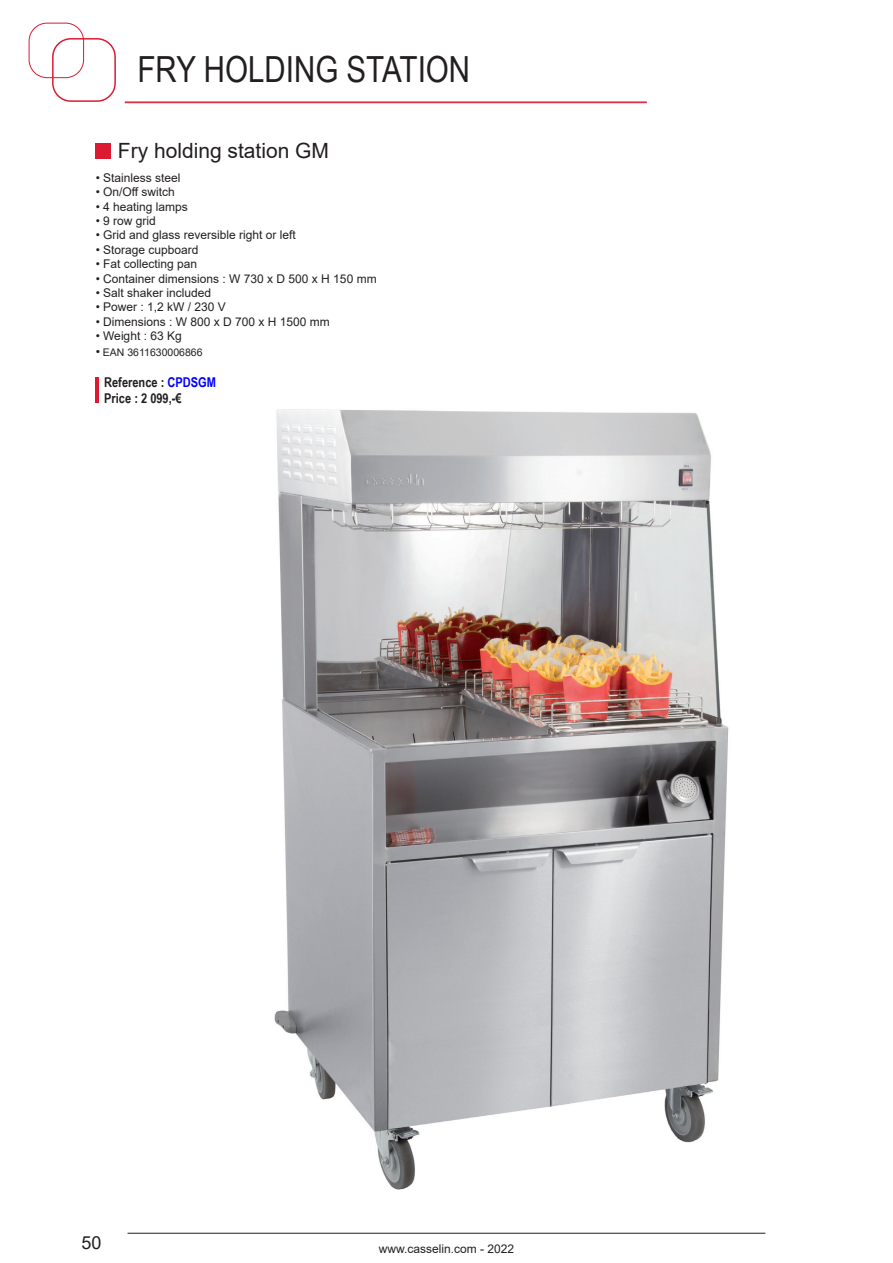
<style>
.page{position:relative;width:893px;height:1263px;background:#fff}
.page>*{position:absolute;margin:0;border:0;box-sizing:border-box;transform-origin:0 0}
.t1{font:36px "Arial Narrow";color:#231f20}
.t2{font:21px "Arial";color:#231f20}
.t3{font:18px "Arial";color:#231f20}
.t4{font:700 13.5px/16.2px "Arial Narrow";color:#231f20}
.t5{font:12px "Arial";color:#231f20}
.t6{font:10.5px "Arial";color:#231f20}
.s1{font-size:12.45px}
.s2{color:#00f}
</style>
<div class="page">
<hr style="left:128px;top:1233px;width:637px;height:1px;background:#231f20">
<div style="left:52px;top:38px;width:64px;height:64px;border:2px solid #dc1a32;border-radius:18px"></div>
<div style="left:29px;top:23px;width:55px;height:55px;border:1px solid #dc1a32;border-radius:18px"></div>
<hr style="left:125px;top:102px;width:522px;height:1px;background:#dc1a32">
<hr style="left:96px;top:377px;width:3px;height:26px;background:#dc1a32">
<div style="left:96px;top:143px;width:15px;height:15px;background:#dc1a32"></div>
<img style="left:274px;top:409px;width:455px;height:781px">
<h1 class="t1" style="left:138px;top:43px;width:334px">FRY HOLDING STATION</h1>
<h2 class="t2" style="left:118px;top:137px;width:213px">Fry holding station GM</h2>
<p class="t5" style="left:96px;top:169px;width:86px">• Stainless steel</p>
<p class="t5" style="left:96px;top:184px;width:81px">• On/Off switch</p>
<p class="t5" style="left:96px;top:198px;width:94px">• 4 heating lamps</p>
<p class="t5" style="left:96px;top:212px;width:62px">• 9 row grid</p>
<p class="t5" style="left:96px;top:227px;width:202px">• Grid and glass reversible right or left</p>
<p class="t5" style="left:96px;top:241px;width:104px">• Storage cupboard</p>
<p class="t5" style="left:96px;top:256px;width:103px">• Fat collecting pan</p>
<p class="t5" style="left:96px;top:270px;width:282px">• Container dimensions : W 730 x D 500 x H 150 mm</p>
<p class="t5" style="left:96px;top:284px;width:117px">• Salt shaker included</p>
<p class="t5" style="left:96px;top:299px;width:132px">• Power : 1,2 kW / 230 V</p>
<p class="t5" style="left:96px;top:313px;width:236px">• Dimensions : W 800 x D 700 x H 1500 mm</p>
<p class="t5" style="left:96px;top:328px;width:88px">• Weight : 63 Kg</p>
<p class="t6" style="left:96px;top:345px;width:108px"><span class="s1">•</span> EAN 3611630006866</p>
<p class="t4" style="left:104px;top:373px;width:113px">Reference : <span class="s2">CPDSGM<br></span>Price : 2 099,-€</p>
<h3 class="t3" style="left:81px;top:1230px;width:22px">50</h3>
<p class="t5" style="left:379px;top:1240px;width:137px">www.casselin.com - 2022</p>
</div>
